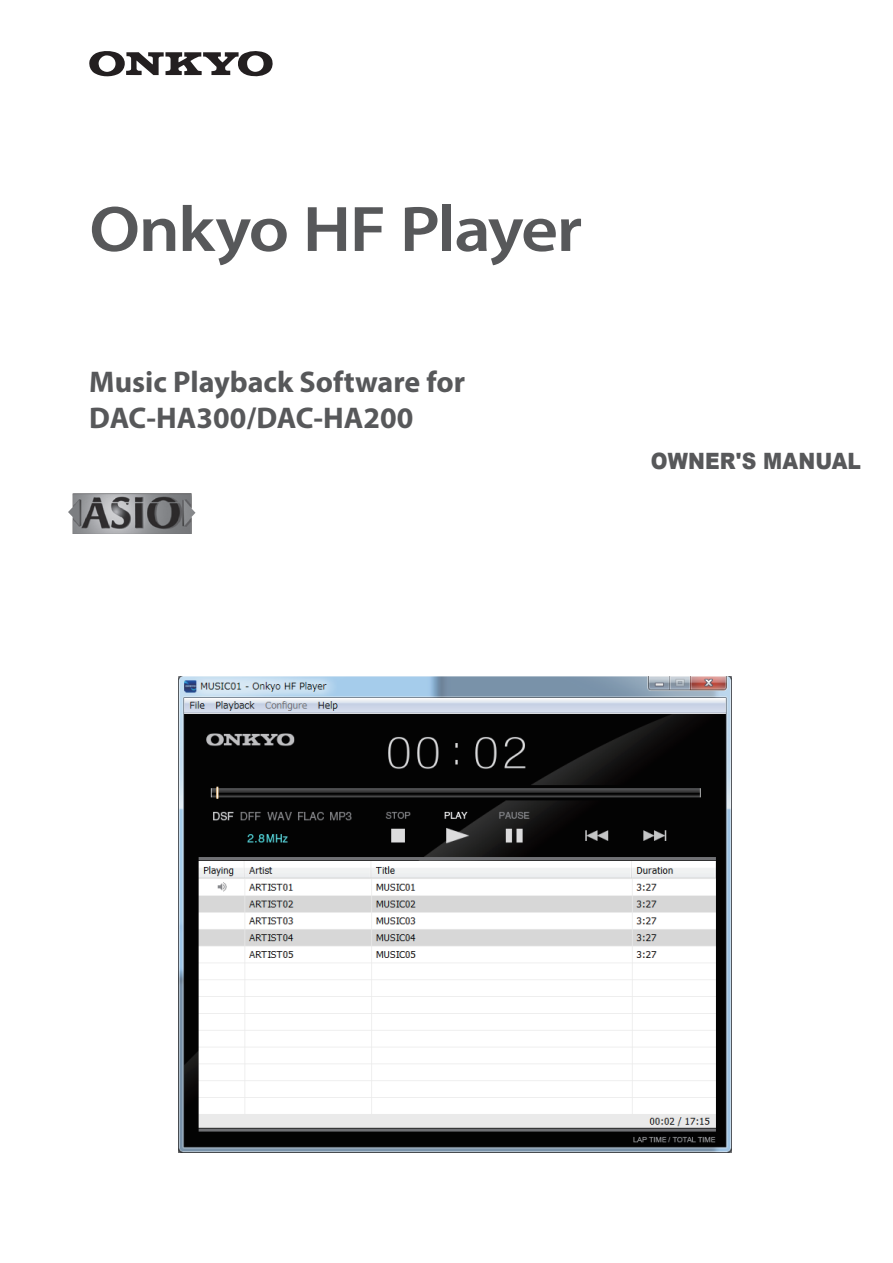
<style>
.page{position:relative;width:893px;height:1263px;background:#fff}
.page>*{position:absolute;margin:0;border:0;box-sizing:border-box;transform-origin:0 0}
.t1{font:600 64.8px "Myriad Pro";letter-spacing:-.025em;color:#57585a;scale:1.11 1}
.t2{font:700 30px/35.7px "Myriad Pro";color:#57585a}
.t3{font:900 22.5px "Arial";letter-spacing:.005em;color:#57585a;scale:.9 1}
</style>
<div class="page">
<svg style="left:89px;top:51px;width:184px;height:25px"></svg>
<img style="left:179px;top:676px;width:552px;height:477px">
<img style="left:68px;top:493px;width:127px;height:41px">
<h1 class="t1" style="left:89px;top:188px;width:446px">Onkyo HF Player</h1>
<p class="t2" style="left:89px;top:363px;width:377px">Music Playback Software for<br>DAC-HA300/DAC-HA200</p>
<p class="t3" style="left:651px;top:445px;width:235px">OWNER'S MANUAL</p>
</div>
